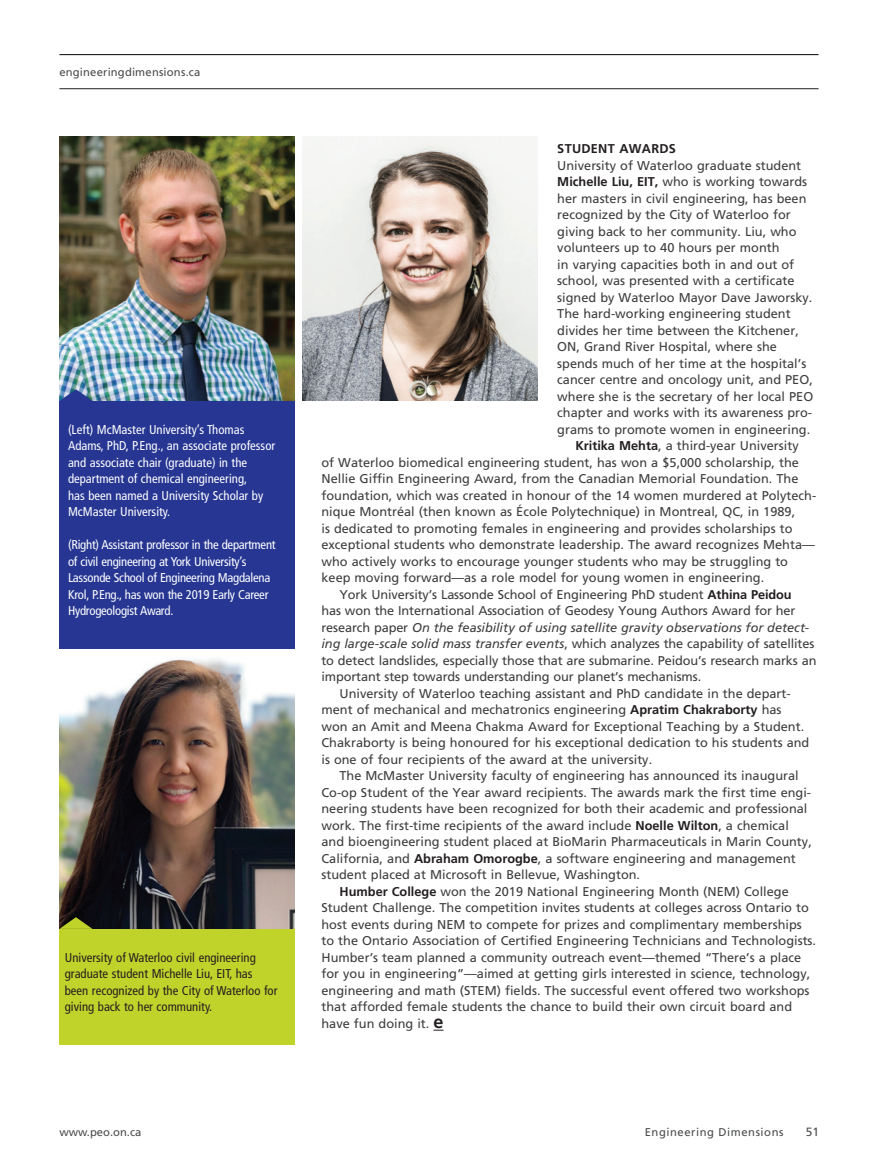
<style>
.page{position:relative;width:878px;height:1175px;background:#fff}
.page>*{position:absolute;margin:0;border:0;box-sizing:border-box;transform-origin:0 0}
.t1{font:12.75px "Frutiger";color:#3e3e3f}
.t2{font:condensed 12.75px/16.5px "Frutiger";color:#fff}
.t3{font:condensed 12.75px/16.5px "Frutiger";letter-spacing:-.02em;color:#fff}
.t4{font:condensed 12.75px/16.5px "Frutiger";color:#231f20}
.t5{font:italic 12.75px "Frutiger";color:#3e3e3f}
.t6{font:700 12.75px "Frutiger";letter-spacing:.02em;color:#231f20}
.t7{font:12px "Frutiger";color:#4b4c4d}
.t8{font:11.25px "Frutiger";letter-spacing:.02em;color:#4b4c4d}
.t9{font:11.25px "Frutiger";letter-spacing:.05em;color:#4b4c4d}
.t10{font:11.25px "Frutiger";color:#4b4c4d}
.s1{font-weight:700;color:#231f20}
.s2{font-style:normal}
.s3{font-style:italic}
.s4{font-weight:700;font-size:18px;color:#231f20}
</style>
<div class="page">
<hr style="left:59px;top:54px;width:759px;height:1px;background:#231f20">
<hr style="left:59px;top:88px;width:759px;height:1px;background:#231f20">
<img style="left:59px;top:136px;width:235px;height:265px">
<img style="left:302px;top:136px;width:235px;height:264px">
<img style="left:59px;top:658px;width:235px;height:270px">
<div style="left:59px;top:401px;width:235px;height:247px;background:#263692"></div>
<svg style="left:59px;top:389px;width:33px;height:12px"></svg>
<div style="left:59px;top:928px;width:235px;height:116px;background:#c0d32b"></div>
<svg style="left:59px;top:917px;width:33px;height:11px"></svg>
<p class="t8" style="left:59px;top:65px;width:142px">engineeringdimensions.ca</p>
<p class="t2" style="left:68px;top:421px;width:209px">(Left) McMaster University’s Thomas Adams, PhD, P.Eng., an associate professor and associate chair (graduate) in the department of chemical engineering,<br>has been named a University Scholar by McMaster University.</p>
<p class="t3" style="left:68px;top:536px;width:209px">(Right) Assistant professor in the department of civil engineering at York University’s Lassonde School of Engineering Magdalena Krol, P.Eng., has won the 2019 Early Career Hydrogeologist Award.</p>
<p class="t4" style="left:65px;top:949px;width:214px">University of Waterloo civil engineering graduate student Michelle Liu, EIT, has been recognized by the City of Waterloo for giving back to her community.</p>
<p class="t6" style="left:557px;top:141px;width:120px">STUDENT AWARDS</p>
<p class="t1" style="left:557px;top:158px;width:245px">University of Waterloo graduate student</p>
<p class="t1" style="left:557px;top:174px;width:251px"><span class="s1">Michelle Liu, EIT,</span> who is working towards</p>
<p class="t1" style="left:557px;top:191px;width:251px">her masters in civil engineering, has been</p>
<p class="t1" style="left:557px;top:207px;width:235px">recognized by the City of Waterloo for</p>
<p class="t1" style="left:557px;top:224px;width:241px">giving back to her community. Liu, who</p>
<p class="t1" style="left:557px;top:240px;width:224px">volunteers up to 40 hours per month</p>
<p class="t1" style="left:557px;top:257px;width:238px">in varying capacities both in and out of</p>
<p class="t1" style="left:557px;top:273px;width:239px">school, was presented with a certificate</p>
<p class="t1" style="left:557px;top:290px;width:256px">signed by Waterloo Mayor Dave Jaworsky.</p>
<p class="t1" style="left:557px;top:306px;width:235px">The hard-working engineering student</p>
<p class="t1" style="left:557px;top:323px;width:243px">divides her time between the Kitchener,</p>
<p class="t1" style="left:557px;top:339px;width:221px">ON, Grand River Hospital, where she</p>
<p class="t1" style="left:557px;top:356px;width:250px">spends much of her time at the hospital’s</p>
<p class="t1" style="left:557px;top:372px;width:257px">cancer centre and oncology unit, and PEO,</p>
<p class="t1" style="left:557px;top:389px;width:257px">where she is the secretary of her local PEO</p>
<p class="t1" style="left:557px;top:405px;width:256px">chapter and works with its awareness pro-</p>
<p class="t1" style="left:557px;top:422px;width:254px">grams to promote women in engineering.</p>
<p class="t1" style="left:575px;top:438px;width:225px"><span class="s1">Kritika Mehta</span>, a third-year University</p>
<p class="t1" style="left:321px;top:455px;width:479px">of Waterloo biomedical engineering student, has won a $5,000 scholarship, the</p>
<p class="t1" style="left:321px;top:471px;width:478px">Nellie Giffin Engineering Award, from the Canadian Memorial Foundation. The</p>
<p class="t1" style="left:321px;top:488px;width:496px">foundation, which was created in honour of the 14 women murdered at Polytech-</p>
<p class="t1" style="left:321px;top:504px;width:475px">nique Montréal (then known as École Polytechnique) in Montreal, QC, in 1989,</p>
<p class="t1" style="left:321px;top:521px;width:472px">is dedicated to promoting females in engineering and provides scholarships to</p>
<p class="t1" style="left:321px;top:537px;width:495px">exceptional students who demonstrate leadership. The award recognizes Mehta—</p>
<p class="t1" style="left:321px;top:554px;width:468px">who actively works to encourage younger students who may be struggling to</p>
<p class="t1" style="left:321px;top:570px;width:444px">keep moving forward—as a role model for young women in engineering.</p>
<p class="t1" style="left:339px;top:587px;width:453px">York University’s Lassonde School of Engineering PhD student <span class="s1">Athina Peidou</span></p>
<p class="t1" style="left:321px;top:603px;width:475px">has won the International Association of Geodesy Young Authors Award for her</p>
<p class="t5" style="left:321px;top:620px;width:489px"><span class="s2">research paper</span> On the feasibility of using satellite gravity observations for detect-</p>
<p class="t1" style="left:321px;top:636px;width:494px"><span class="s3">ing large-scale solid mass transfer events</span>, which analyzes the capability of satellites</p>
<p class="t1" style="left:321px;top:653px;width:496px">to detect landslides, especially those that are submarine. Peidou’s research marks an</p>
<p class="t1" style="left:321px;top:669px;width:381px">important step towards understanding our planet’s mechanisms.</p>
<p class="t1" style="left:339px;top:686px;width:453px">University of Waterloo teaching assistant and PhD candidate in the depart-</p>
<p class="t1" style="left:321px;top:702px;width:461px">ment of mechanical and mechatronics engineering <span class="s1">Apratim Chakraborty</span> has</p>
<p class="t1" style="left:321px;top:719px;width:484px">won an Amit and Meena Chakma Award for Exceptional Teaching by a Student.</p>
<p class="t1" style="left:321px;top:735px;width:489px">Chakraborty is being honoured for his exceptional dedication to his students and</p>
<p class="t1" style="left:321px;top:752px;width:332px">is one of four recipients of the award at the university.</p>
<p class="t1" style="left:339px;top:768px;width:460px">The McMaster University faculty of engineering has announced its inaugural</p>
<p class="t1" style="left:321px;top:785px;width:491px">Co-op Student of the Year award recipients. The awards mark the first time engi-</p>
<p class="t1" style="left:321px;top:801px;width:487px">neering students have been recognized for both their academic and professional</p>
<p class="t1" style="left:321px;top:818px;width:469px">work. The first-time recipients of the award include <span class="s1">Noelle Wilton</span>, a chemical</p>
<p class="t1" style="left:321px;top:834px;width:492px">and bioengineering student placed at BioMarin Pharmaceuticals in Marin County,</p>
<p class="t1" style="left:321px;top:851px;width:476px">California, and <span class="s1">Abraham Omorogbe</span>, a software engineering and management</p>
<p class="t1" style="left:321px;top:867px;width:320px">student placed at Microsoft in Bellevue, Washington.</p>
<p class="t1" style="left:339px;top:884px;width:451px"><span class="s1">Humber College</span> won the 2019 National Engineering Month (NEM) College</p>
<p class="t1" style="left:321px;top:900px;width:489px">Student Challenge. The competition invites students at colleges across Ontario to</p>
<p class="t1" style="left:321px;top:917px;width:482px">host events during NEM to compete for prizes and complimentary memberships</p>
<p class="t1" style="left:321px;top:933px;width:496px">to the Ontario Association of Certified Engineering Technicians and Technologists.</p>
<p class="t1" style="left:321px;top:950px;width:481px">Humber’s team planned a community outreach event—themed “There’s a place</p>
<p class="t1" style="left:321px;top:966px;width:490px">for you in engineering”—aimed at getting girls interested in science, technology,</p>
<p class="t1" style="left:321px;top:983px;width:489px">engineering and math (STEM) fields. The successful event offered two workshops</p>
<p class="t1" style="left:321px;top:999px;width:472px">that afforded female students the chance to build their own circuit board and</p>
<p class="t1" style="left:321px;top:1015px;width:123px">have fun doing it. <span class="s4">e</span></p>
<p class="t10" style="left:59px;top:1125px;width:83px">www.peo.on.ca</p>
<p class="t9" style="left:644px;top:1125px;width:140px">Engineering Dimensions</p>
<p class="t7" style="left:805px;top:1124px;width:15px">51</p>
</div>
